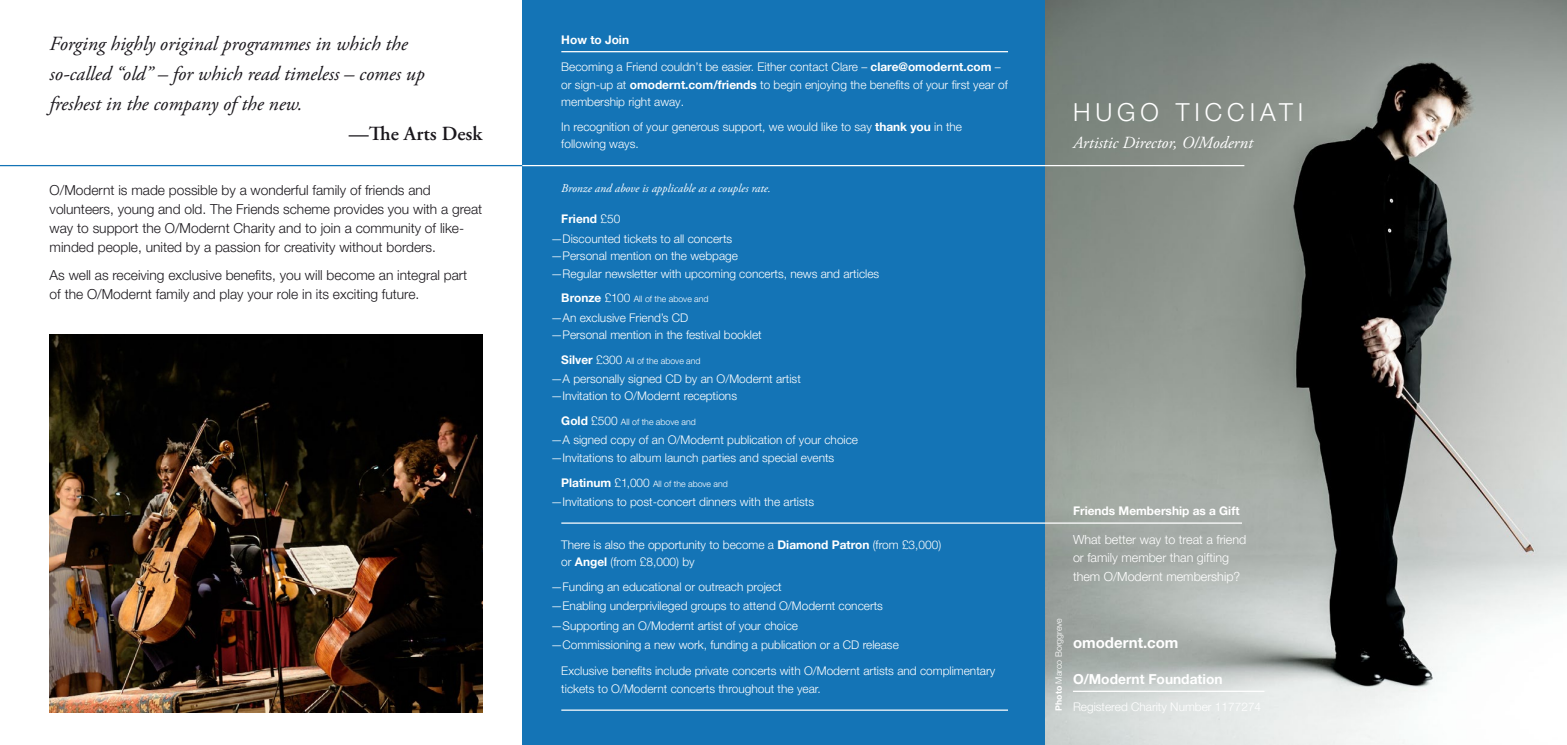
<style>
.page{position:relative;width:1567px;height:745px;background:#fff}
.page>*{position:absolute;margin:0;border:0;box-sizing:border-box;transform-origin:0 0}
.t1{font:300 24.75px "Helvetica Neue LT Pro";letter-spacing:.2em;color:#fff}
.Paragraph_Style_1{font:italic 20px/30px "Adobe Garamond Pro";color:#1a171c}
.Paragraph_Style_1-2{font:600 20px "Adobe Garamond Pro";color:#1a171c}
.t2{font:italic 17px "Adobe Garamond Pro";color:#fff}
.Paragraph_Style_1-3{font:700 15px "Helvetica Neue LT Pro";color:#fff}
.Paragraph_Style_1-4{font:300 13.75px/18.8px "Helvetica Neue LT Pro";color:#1a171c}
.Paragraph_Style_3{font:700 13.75px "Helvetica Neue LT Pro";color:#fff}
.Paragraph_Style_1-5{font:300 12.5px/18.8px "Helvetica Neue LT Pro";color:#fff}
.Paragraph_Style_1-6{font:300 11.88px/17.5px "Helvetica Neue LT Pro";color:#fff}
.Paragraph_Style_3-2{font:700 11.88px "Helvetica Neue LT Pro";color:#fff}
.Paragraph_Style_1-7{font:italic 11.88px "Adobe Garamond Pro";color:#fff}
.Paragraph_Style_1-8{font:300 8.75px "Helvetica Neue LT Pro";color:#fff}
.s1{font-weight:700}
.s2{font-weight:300}
.s3{font-weight:700;font-size:11.88px}
.s4{font-size:11.88px}
</style>
<div class="page">
<img style="left:1044px;top:0;width:522px;height:744px">
<img style="left:50px;top:335px;width:432px;height:377px">
<hr style="left:0;top:165px;width:522px;height:1px;background:#1474b6">
<div style="left:522px;top:0;width:522px;height:744px;background:#1474b6"></div>
<hr style="left:561px;top:51px;width:446px;height:1px;background:#fff">
<hr style="left:561px;top:709px;width:446px;height:1px;background:#fff">
<hr style="left:522px;top:165px;width:722px;height:1px;background:#fff">
<hr style="left:561px;top:522px;width:680px;height:1px;background:#fff">
<hr style="left:1072px;top:690px;width:192px;height:1px;background:#fff">
<p class="Paragraph_Style_1" style="left:50px;top:29px;width:376px">Forging highly original programmes in which the so-called “old” – for which read timeless – comes up freshest in the company of the new.</p>
<p class="Paragraph_Style_1-2" style="left:349px;top:122px;width:135px">—The Arts Desk</p>
<p class="Paragraph_Style_1-4" style="left:50px;top:181px;width:434px">O/Modernt is made possible by a wonderful family of friends and volunteers, young and old. The Friends scheme provides you with a great way to support the O/Modernt Charity and to join a community of like&shy;minded people, united by a passion for creativity without borders.</p>
<p class="Paragraph_Style_1-4" style="left:50px;top:265px;width:419px">As well as receiving exclusive benefits, you will become an integral part of the O/Modernt family and play your role in its exciting future.</p>
<p class="Paragraph_Style_3-2" style="left:561px;top:32px;width:69px">How to Join</p>
<p class="Paragraph_Style_1-6" style="left:561px;top:58px;width:448px">Becoming a Friend couldn’t be easier. Either contact Clare – <span class="s1">clare@omodernt.com</span> – or sign-up at <span class="s1">omodernt.com/friends</span> to begin enjoying the benefits of your first year of membership right away.</p>
<p class="Paragraph_Style_1-6" style="left:561px;top:117px;width:402px">In recognition of your generous support, we would like to say <span class="s1">thank you</span> in the following ways.</p>
<p class="Paragraph_Style_1-7" style="left:561px;top:180px;width:211px">Bronze and above is applicable as a couples rate.</p>
<p class="Paragraph_Style_3-2" style="left:561px;top:211px;width:60px">Friend <span class="s2">£50</span></p>
<p class="Paragraph_Style_1-6" style="left:550px;top:229px;width:183px">—Discounted tickets to all concerts</p>
<p class="Paragraph_Style_1-6" style="left:550px;top:247px;width:189px">—Personal mention on the webpage</p>
<p class="Paragraph_Style_1-6" style="left:550px;top:264px;width:330px">—Regular newsletter with upcoming concerts, news and articles</p>
<p class="Paragraph_Style_1-8" style="left:561px;top:293px;width:149px"><span class="s3">Bronze</span> <span class="s4">£100</span> All of the above and</p>
<p class="Paragraph_Style_1-6" style="left:550px;top:308px;width:139px">—An exclusive Friend’s CD</p>
<p class="Paragraph_Style_1-6" style="left:550px;top:325px;width:212px">—Personal mention in the festival booklet</p>
<p class="Paragraph_Style_1-8" style="left:561px;top:355px;width:141px"><span class="s3">Silver</span> <span class="s4">£300</span> All of the above and</p>
<p class="Paragraph_Style_1-6" style="left:550px;top:369px;width:252px">—A personally signed CD by an O/Modernt artist</p>
<p class="Paragraph_Style_1-6" style="left:550px;top:387px;width:188px">—Invitation to O/Modernt receptions</p>
<p class="Paragraph_Style_1-8" style="left:561px;top:416px;width:136px"><span class="s3">Gold</span> <span class="s4">£500</span> All of the above and</p>
<p class="Paragraph_Style_1-6" style="left:550px;top:431px;width:309px">—A signed copy of an O/Modernt publication of your choice</p>
<p class="Paragraph_Style_1-6" style="left:550px;top:448px;width:285px">—Invitations to album launch parties and special events</p>
<p class="Paragraph_Style_1-8" style="left:561px;top:477px;width:168px"><span class="s3">Platinum</span> <span class="s4">£1,000</span> All of the above and</p>
<p class="Paragraph_Style_1-6" style="left:550px;top:492px;width:265px">—Invitations to post-concert dinners with the artists</p>
<p class="Paragraph_Style_1-6" style="left:561px;top:535px;width:381px">There is also the opportunity to become a <span class="s1">Diamond Patron</span> (from £3,000) or <span class="s1">Angel</span> (from £8,000) by</p>
<p class="Paragraph_Style_1-6" style="left:550px;top:577px;width:232px">—Funding an educational or outreach project</p>
<p class="Paragraph_Style_1-6" style="left:550px;top:596px;width:334px">—Enabling underprivileged groups to attend O/Modernt concerts</p>
<p class="Paragraph_Style_1-6" style="left:550px;top:616px;width:249px">—Supporting an O/Modernt artist of your choice</p>
<p class="Paragraph_Style_1-6" style="left:550px;top:635px;width:349px">—Commissioning a new work, funding a publication or a CD release</p>
<p class="Paragraph_Style_1-6" style="left:561px;top:661px;width:435px">Exclusive benefits include private concerts with O/Modernt artists and complimentary tickets to O/Modernt concerts throughout the year.</p>
<p class="t1" style="left:1072px;top:97px;width:232px">HUGO TICCIATI</p>
<p class="t2" style="left:1072px;top:133px;width:181px">Artistic Director, O/Modernt</p>
<p class="Paragraph_Style_3-2" style="left:1072px;top:503px;width:168px">Friends Membership as a Gift</p>
<p class="Paragraph_Style_1-5" style="left:1072px;top:529px;width:175px">What better way to treat a friend or family member than gifting them O/Modernt membership?</p>
<p class="Paragraph_Style_1-8" style="left:1053px;top:710px;width:94px;rotate:-90deg"><span class="s1">Photo</span> Marco Borggreve</p>
<p class="Paragraph_Style_1-3" style="left:1072px;top:633px;width:107px">omodernt.com</p>
<p class="Paragraph_Style_3" style="left:1072px;top:669px;width:151px">O/Modernt Foundation</p>
<p class="Paragraph_Style_1-6" style="left:1072px;top:697px;width:190px">Registered Charity Number 1177274</p>
</div>
